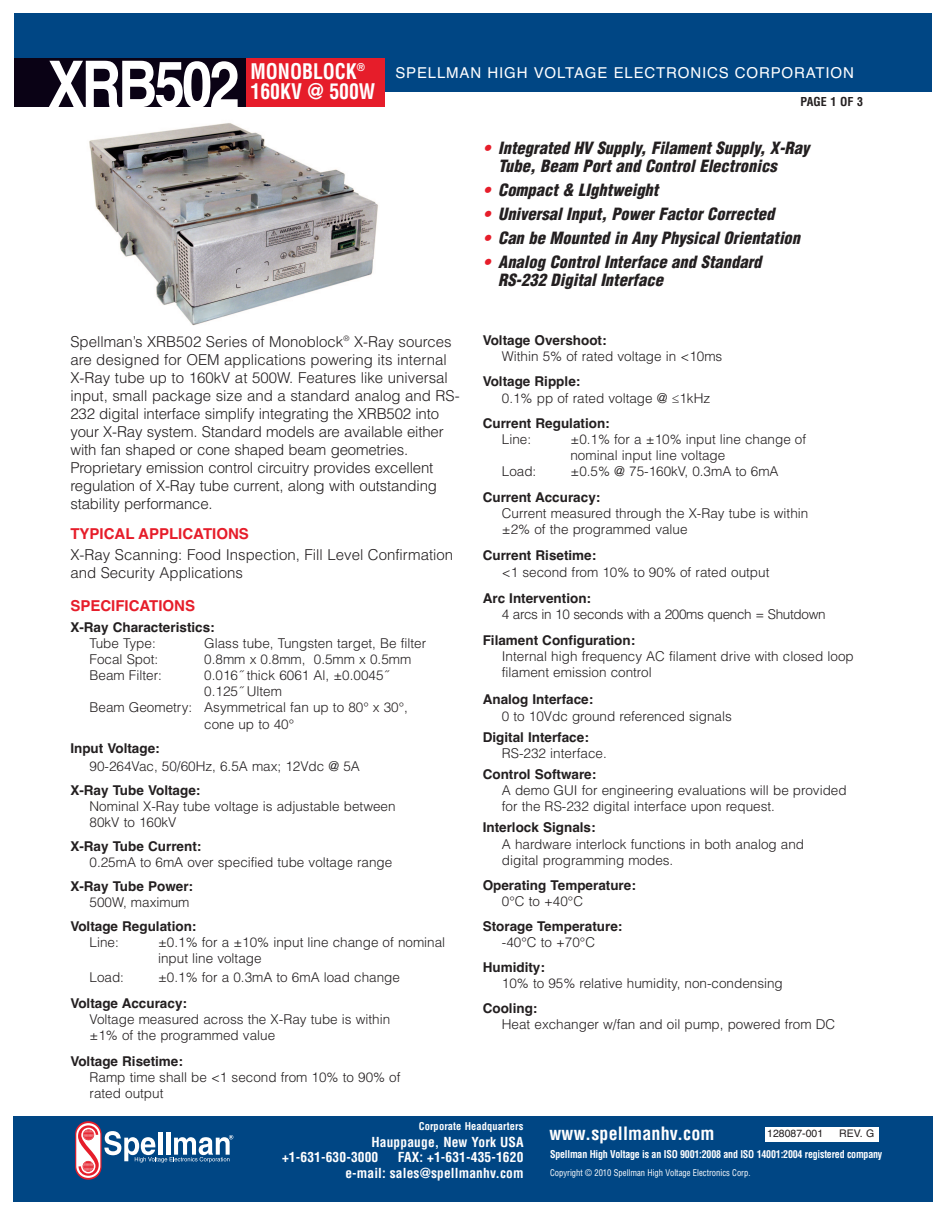
<style>
.page{position:relative;width:945px;height:1215px;background:#fff}
.page>*{position:absolute;margin:0;border:0;box-sizing:border-box;transform-origin:0 0}
.t1{font:700 64.5px "Helvetica";letter-spacing:-.055em;color:#fff;scale:.85 1}
.t2{font:700 condensed 21px/19.5px "Helvetica";color:#fff;scale:.94 1}
.t3{font:700 condensed 18px "Helvetica";letter-spacing:.01em;color:#fff}
.t4{font:italic 900 condensed 16.5px/18px "Helvetica";color:#231f20}
.t5{font:300 15px/18px "Helvetica";letter-spacing:-.01em;color:#231f20}
.t6{font:15px "Helvetica";letter-spacing:.055em;color:#fff}
.t7{font:700 15px "Helvetica";color:#e61d2a}
.t8{font:300 13.5px/16.2px "Helvetica";color:#231f20}
.t9{font:700 13.5px "Helvetica";color:#231f20}
.t10{font:700 condensed 13.5px/15px "Helvetica";letter-spacing:.01em;color:#fff}
.t11{font:300 13.5px "Helvetica";letter-spacing:-.02em;color:#231f20}
.t12{font:700 condensed 12px "Helvetica";letter-spacing:.01em;color:#231f20}
.t13{font:700 condensed 10.5px "Helvetica";letter-spacing:-.02em;color:#fff;scale:.95 1}
.t14{font:700 condensed 10.5px "Helvetica";letter-spacing:.01em;color:#fff}
.t15{font:10.5px "Helvetica";color:#231f20}
.t16{font:condensed 9px "Helvetica";color:#fff;scale:.95 1}
.s1{color:#e61d2a}
</style>
<div class="page">
<img style="left:89px;top:123px;width:289px;height:203px">
<div style="left:14px;top:14px;width:918px;height:78px;background:#004684"></div>
<div style="left:14px;top:58px;width:234px;height:49px;background:#0a0215"></div>
<div style="left:246px;top:58px;width:139px;height:49px;background:#e61d2a"></div>
<div style="left:13px;top:1116px;width:920px;height:85px;background:#004684"></div>
<svg style="left:75px;top:1121px;width:158px;height:59px"></svg>
<div style="left:766px;top:1127px;width:113px;height:15px;background:#fff"></div>
<h1 class="t1" style="left:48px;top:61px;width:227px">XRB502</h1>
<h2 class="t2" style="left:251px;top:63px;width:134px">MONOBLOCK<sup>®<br></sup>160KV @ 500W</h2>
<p class="t6" style="left:395px;top:67px;width:460px">SPELLMAN HIGH VOLTAGE ELECTRONICS CORPORATION</p>
<p class="t12" style="left:800px;top:97px;width:64px">PAGE 1 OF 3</p>
<p class="t4" style="left:498px;top:140px;width:313px;text-indent:-14px"><span class="s1">•</span> Integrated HV Supply, Filament Supply, X-Ray<br>Tube, Beam Port and Control Electronics</p>
<p class="t4" style="left:484px;top:182px;width:180px"><span class="s1">•</span> Compact &amp; LIghtweight</p>
<p class="t4" style="left:484px;top:206px;width:296px"><span class="s1">•</span> Universal Input, Power Factor Corrected</p>
<p class="t4" style="left:484px;top:230px;width:321px"><span class="s1">•</span> Can be Mounted in Any Physical Orientation</p>
<p class="t4" style="left:498px;top:254px;width:268px;text-indent:-14px"><span class="s1">•</span> Analog Control Interface and Standard<br>RS-232 Digital Interface</p>
<p class="t5" style="left:70px;top:334px;width:391px">Spellman’s XRB502 Series of Monoblock<sup>®</sup> X-Ray sources are designed for OEM applications powering its internal X-Ray tube up to 160kV at 500W. Features like universal input, small package size and a standard analog and RS-232 digital interface simplify integrating the XRB502 into your X-Ray system. Standard models are available either with fan shaped or cone shaped beam geometries.<br>Proprietary emission control circuitry provides excellent regulation of X-Ray tube current, along with outstanding stability performance.</p>
<p class="t7" style="left:70px;top:528px;width:180px">TYPICAL APPLICATIONS</p>
<p class="t5" style="left:70px;top:547px;width:384px">X-Ray Scanning: Food Inspection, Fill Level Confirmation and Security Applications</p>
<p class="t7" style="left:70px;top:600px;width:126px">SPECIFICATIONS</p>
<p class="t9" style="left:70px;top:622px;width:146px">X-Ray Characteristics:</p>
<p class="t8" style="left:90px;top:636px;width:68px">Tube Type:</p>
<p class="t8" style="left:204px;top:636px;width:223px">Glass tube, Tungsten target, Be filter</p>
<p class="t8" style="left:90px;top:652px;width:70px">Focal Spot:</p>
<p class="t8" style="left:204px;top:652px;width:209px">0.8mm x 0.8mm, 0.5mm x 0.5mm</p>
<p class="t8" style="left:90px;top:668px;width:74px">Beam Filter:</p>
<p class="t8" style="left:204px;top:668px;width:185px">0.016˝ thick 6061 Al, ±0.0045˝</p>
<p class="t8" style="left:204px;top:685px;width:79px">0.125˝ Ultem</p>
<p class="t8" style="left:90px;top:701px;width:320px">Beam Geometry: Asymmetrical fan up to 80° x 30°,</p>
<p class="t8" style="left:204px;top:717px;width:91px">cone up to 40°</p>
<p class="t9" style="left:70px;top:743px;width:91px">Input Voltage:</p>
<p class="t8" style="left:90px;top:759px;width:272px">90-264Vac, 50/60Hz, 6.5A max; 12Vdc @ 5A</p>
<p class="t9" style="left:70px;top:785px;width:132px">X-Ray Tube Voltage:</p>
<p class="t8" style="left:90px;top:799px;width:308px">Nominal X-Ray tube voltage is adjustable between<br>80kV to 160kV</p>
<p class="t9" style="left:70px;top:841px;width:133px">X-Ray Tube Current:</p>
<p class="t8" style="left:90px;top:855px;width:304px">0.25mA to 6mA over specified tube voltage range</p>
<p class="t9" style="left:70px;top:881px;width:124px">X-Ray Tube Power:</p>
<p class="t8" style="left:90px;top:896px;width:101px">500W, maximum</p>
<p class="t9" style="left:70px;top:921px;width:128px">Voltage Regulation:</p>
<p class="t8" style="left:90px;top:935px;width:31px">Line:</p>
<p class="t8" style="left:158px;top:935px;width:289px">±0.1% for a ±10% input line change of nominal input line voltage</p>
<p class="t8" style="left:90px;top:971px;width:36px">Load:</p>
<p class="t8" style="left:158px;top:971px;width:243px">±0.1% for a 0.3mA to 6mA load change</p>
<p class="t9" style="left:70px;top:998px;width:118px">Voltage Accuracy:</p>
<p class="t8" style="left:90px;top:1012px;width:302px">Voltage measured across the X-Ray tube is within ±1% of the programmed value</p>
<p class="t9" style="left:70px;top:1056px;width:114px">Voltage Risetime:</p>
<p class="t8" style="left:90px;top:1070px;width:313px">Ramp time shall be &lt;1 second from 10% to 90% of rated output</p>
<p class="t9" style="left:483px;top:335px;width:125px">Voltage Overshoot:</p>
<p class="t8" style="left:502px;top:350px;width:222px">Within 5% of rated voltage in &lt;10ms</p>
<p class="t9" style="left:483px;top:377px;width:99px">Voltage Ripple:</p>
<p class="t8" style="left:502px;top:391px;width:210px">0.1% p p of rated voltage @ ≤1kHz</p>
<p class="t9" style="left:483px;top:418px;width:129px">Current Regulation:</p>
<p class="t8" style="left:502px;top:432px;width:31px">Line:</p>
<p class="t8" style="left:570px;top:432px;width:237px">±0.1% for a ±10% input line change of nominal input line voltage</p>
<p class="t8" style="left:502px;top:465px;width:36px">Load:</p>
<p class="t8" style="left:570px;top:465px;width:210px">±0.5% @ 75-160kV, 0.3mA to 6mA</p>
<p class="t9" style="left:483px;top:492px;width:119px">Current Accuracy:</p>
<p class="t8" style="left:502px;top:507px;width:308px">Current measured through the X-Ray tube is within ±2% of the programmed value</p>
<p class="t9" style="left:483px;top:550px;width:115px">Current Risetime:</p>
<p class="t8" style="left:502px;top:565px;width:269px">&lt;1 second from 10% to 90% of rated output</p>
<p class="t9" style="left:483px;top:594px;width:110px">Arc Intervention:</p>
<p class="t11" style="left:502px;top:610px;width:325px">4 arcs in 10 seconds with a 200ms quench = Shutdown</p>
<p class="t9" style="left:483px;top:635px;width:154px">Filament Configuration:</p>
<p class="t8" style="left:502px;top:649px;width:353px">Internal high frequency AC filament drive with closed loop filament emission control</p>
<p class="t9" style="left:483px;top:695px;width:112px">Analog Interface:</p>
<p class="t8" style="left:502px;top:709px;width:231px">0 to 10Vdc ground referenced signals</p>
<p class="t9" style="left:483px;top:732px;width:108px">Digital Interface:</p>
<p class="t8" style="left:502px;top:746px;width:106px">RS-232 interface.</p>
<p class="t9" style="left:483px;top:769px;width:115px">Control Software:</p>
<p class="t8" style="left:502px;top:784px;width:346px">A demo GUI for engineering evaluations will be provided for the RS-232 digital interface upon request.</p>
<p class="t9" style="left:483px;top:823px;width:114px">Interlock Signals:</p>
<p class="t8" style="left:502px;top:837px;width:304px">A hardware interlock functions in both analog and digital programming modes.</p>
<p class="t9" style="left:483px;top:880px;width:155px">Operating Temperature:</p>
<p class="t8" style="left:502px;top:894px;width:83px">0°C to +40°C</p>
<p class="t9" style="left:483px;top:921px;width:141px">Storage Temperature:</p>
<p class="t8" style="left:502px;top:935px;width:95px">-40°C to +70°C</p>
<p class="t9" style="left:483px;top:962px;width:64px">Humidity:</p>
<p class="t8" style="left:502px;top:976px;width:283px">10% to 95% relative humidity, non-condensing</p>
<p class="t9" style="left:483px;top:1003px;width:56px">Cooling:</p>
<p class="t8" style="left:502px;top:1017px;width:335px">Heat exchanger w/fan and oil pump, powered from DC</p>
<p class="t14" style="left:419px;top:1122px;width:106px">Corporate Headquarters</p>
<p class="t10" style="left:282px;top:1135px;width:243px;text-indent:89px">Hauppauge, New York USA +1-631-630-3000</p>
<p class="t10" style="left:345px;top:1149px;width:180px;line-height:16.5px;text-align:right">FAX: +1-631-435-1620<br>e-mail: sales@spellmanhv.com</p>
<h3 class="t3" style="left:549px;top:1126px;width:167px">www.spellmanhv.com</h3>
<p class="t15" style="left:767px;top:1130px;width:58px">128087-001</p>
<p class="t15" style="left:839px;top:1130px;width:36px">REV. G</p>
<p class="t13" style="left:550px;top:1151px;width:351px">Spellman High Voltage is an ISO 9001:2008 and ISO 14001:2004 registered company</p>
<p class="t16" style="left:550px;top:1169px;width:212px">Copyright © 2010 Spellman High Voltage Electronics Corp.</p>
</div>
